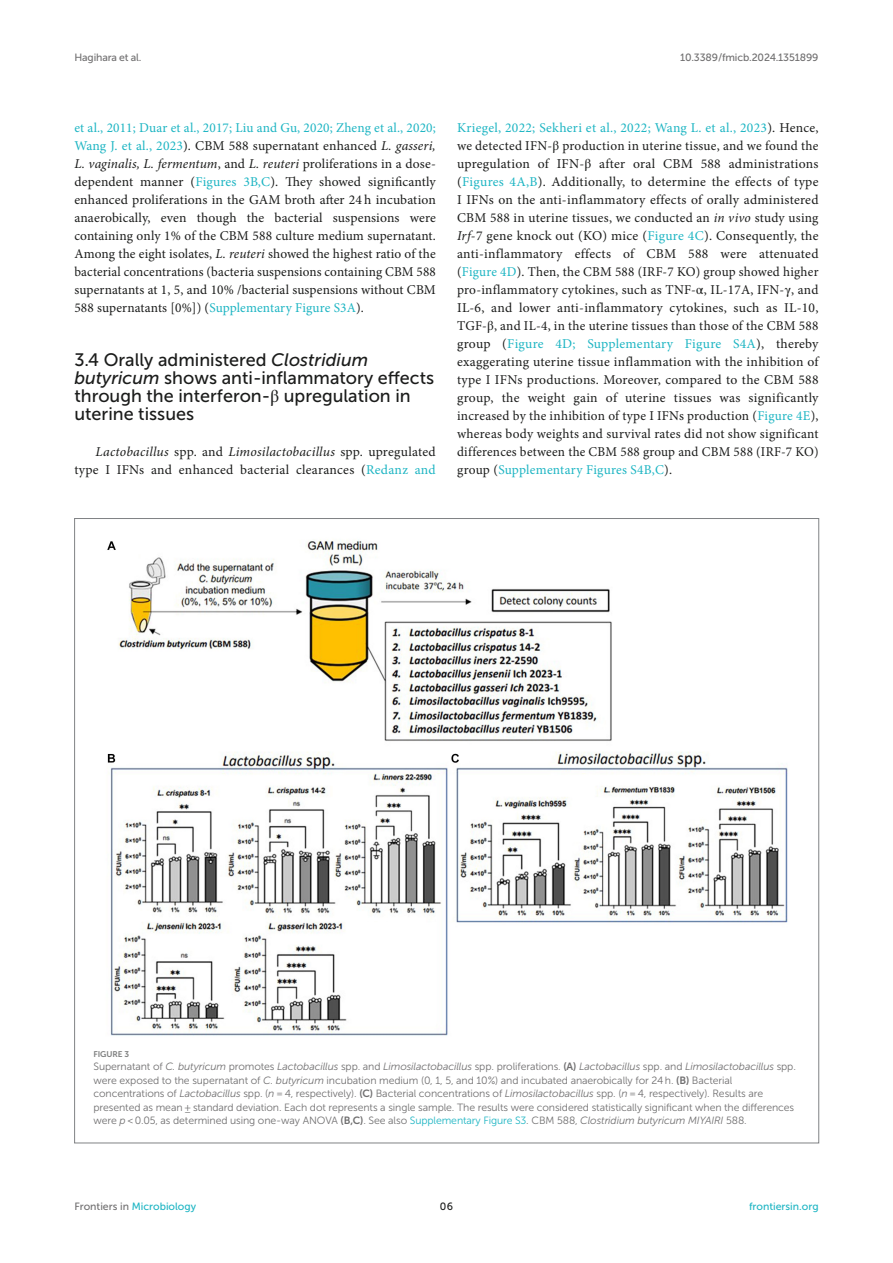
<style>
.page{position:relative;width:893px;height:1263px;background:#fff}
.page>*{position:absolute;margin:0;border:0;box-sizing:border-box;transform-origin:0 0}
.HEAD_2{font:18px/18px "Museo Sans 500";color:#1b1c1b}
.TEXT_FLUSH{font:13.5px/18px "Minion Pro";letter-spacing:.015em;color:#1b1c1b;text-align:justify}
.FIG_LEG{font:10.5px/13.5px "Museo Sans 300";letter-spacing:-.01em;color:#706f70}
.t1{font:10.5px "Museo Sans 500";letter-spacing:-.015em;color:#706f70}
.t2{font:10.5px "Museo Sans 500";color:#1db5c3}
.t3{font:10.5px "Museo Sans 500";color:#1b1c1b}
.FIG_HD{font:8.25px "Museo Sans 700";letter-spacing:-.01em;color:#7e7f7f}
.s1{color:#1db5c3}
.s2{font-style:italic}
.s3{font-family:"STIX General"}
.s4{font-family:"Museo Sans 700"}
.s5{color:#706f70}
</style>
<div class="page">
<img style="left:107px;top:539px;width:681px;height:497px">
<p class="t1" style="left:74px;top:51px;width:69px">Hagihara et al.</p>
<p class="t1" style="left:680px;top:51px;width:140px">10.3389/fmicb.2024.1351899</p>
<p class="TEXT_FLUSH" style="left:74px;top:119px;width:363px"><span class="s1">et al., 2011; Duar et al., 2017; Liu and Gu, 2020; Zheng et al., 2020; Wang J. et al., 2023</span>). CBM 588 supernatant enhanced <span class="s2">L. gasseri, L. vaginalis, L. fermentum</span>, and <span class="s2">L. reuteri</span> proliferations in a dose&shy;dependent manner (<span class="s1">Figures 3B,C</span>). They showed significantly enhanced proliferations in the GAM broth after 24 h incubation anaerobically, even though the bacterial suspensions were containing only 1% of the CBM 588 culture medium supernatant.<br>Among the eight isolates, <span class="s2">L. reuteri</span> showed the highest ratio of the bacterial concentrations (bacteria suspensions containing CBM 588 supernatants at 1, 5, and 10% /bacterial suspensions without CBM 588 supernatants [0%]) (<span class="s1">Supplementary Figure S3A</span>).</p>
<p class="HEAD_2" style="left:74px;top:351px;width:361px">3.4 Orally administered <span class="s2">Clostridium butyricum</span> shows anti-inflammatory effects through the interferon-<span class="s3">β</span> upregulation in uterine tissues</p>
<p class="TEXT_FLUSH" style="left:74px;top:443px;width:363px;text-align:right"><span class="s2">Lactobacillus</span> spp. and <span class="s2">Limosilactobacillus</span> spp. upregulated type I IFNs and enhanced bacterial clearances (<span class="s1">Redanz and</span></p>
<p class="TEXT_FLUSH" style="left:457px;top:119px;width:363px"><span class="s1">Kriegel, 2022; Sekheri et al., 2022; Wang L. et al., 2023</span>). Hence, we detected IFN-<span class="s3">β</span> production in uterine tissue, and we found the upregulation of IFN-<span class="s3">β</span> after oral CBM 588 administrations (<span class="s1">Figures 4A,B</span>). Additionally, to determine the effects of type I IFNs on the anti-inflammatory effects of orally administered CBM 588 in uterine tissues, we conducted an <span class="s2">in vivo</span> study using <span class="s2">Irf</span>-7 gene knock out (KO) mice (<span class="s1">Figure 4C</span>). Consequently, the anti-inflammatory effects of CBM 588 were attenuated (<span class="s1">Figure 4D</span>). Then, the CBM 588 (IRF-7 KO) group showed higher pro-inflammatory cytokines, such as TNF-<span class="s3">α</span>, IL-17A, IFN-<span class="s3">γ</span>, and IL-6, and lower anti-inflammatory cytokines, such as IL-10, TGF-<span class="s3">β</span>, and IL-4, in the uterine tissues than those of the CBM 588 group (<span class="s1">Figure 4D; Supplementary Figure S4A</span>), thereby exaggerating uterine tissue inflammation with the inhibition of type I IFNs productions. Moreover, compared to the CBM 588 group, the weight gain of uterine tissues was significantly increased by the inhibition of type I IFNs production (<span class="s1">Figure 4E</span>), whereas body weights and survival rates did not show significant differences between the CBM 588 group and CBM 588 (IRF-7 KO) group (<span class="s1">Supplementary Figures S4B,C</span>).</p>
<p class="FIG_HD" style="left:94px;top:1049px;width:37px">FIGURE 3</p>
<p class="FIG_LEG" style="left:94px;top:1060px;width:704px">Supernatant of <span class="s2">C. butyricum</span> promotes <span class="s2">Lactobacillus</span> spp. and <span class="s2">Limosilactobacillus</span> spp. proliferations. <span class="s4">(A)</span> <span class="s2">Lactobacillus</span> spp. and <span class="s2">Limosilactobacillus</span> spp. were exposed to the supernatant of <span class="s2">C. butyricum</span> incubation medium (0, 1, 5, and 10%) and incubated anaerobically for 24 h. <span class="s4">(B)</span> Bacterial concentrations of <span class="s2">Lactobacillus</span> spp. (<span class="s2">n</span> = 4, respectively). <span class="s4">(C)</span> Bacterial concentrations of <span class="s2">Limosilactobacillus</span> spp. (<span class="s2">n</span> = 4, respectively). Results are presented as mean ± standard deviation. Each dot represents a single sample. The results were considered statistically significant when the differences were <span class="s2">p</span> &lt; 0.05, as determined using one-way ANOVA <span class="s4">(B,C)</span>. See also <span class="s1">Supplementary Figure S3</span>. CBM 588, <span class="s2">Clostridium butyricum MIYAIRI</span> 588.</p>
<p class="t2" style="left:74px;top:1200px;width:123px"><span class="s5">Frontiers in</span> Microbiology</p>
<p class="t3" style="left:440px;top:1200px;width:15px">06</p>
<p class="t2" style="left:749px;top:1200px;width:71px">frontiersin.org</p>
</div>
